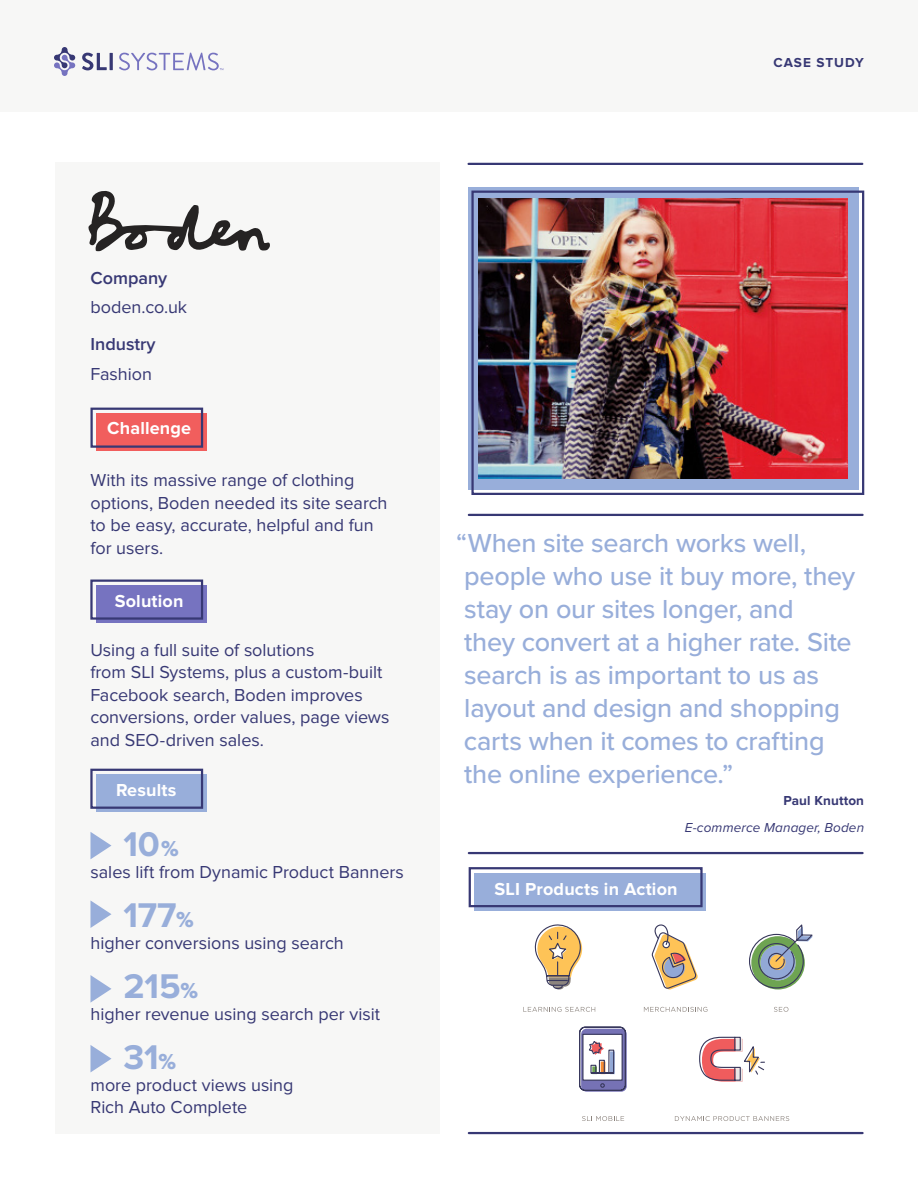
<style>
.page{position:relative;width:918px;height:1188px;background:#fff}
.page>*{position:absolute;margin:0;border:0;box-sizing:border-box;transform-origin:0 0}
.t1{font:700 35.55px "Proxima Nova";letter-spacing:-.005em;color:#98aeda}
.t2{font:500 27px/33px "Proxima Nova";letter-spacing:-.01em;color:#98aeda}
.t3{font:18px/22.5px "Proxima Nova";color:#373874}
.t4{font:700 18px "Proxima Nova";letter-spacing:.01em;color:#fff}
.t5{font:600 18px "Proxima Nova";color:#373874}
.t6{font:italic 13.5px "Proxima Nova";letter-spacing:.01em;color:#373874}
.t7{font:700 13.5px "Proxima Nova";letter-spacing:.01em;color:#373874}
.t8{font:700 13.5px "Proxima Nova";letter-spacing:.07em;color:#373874}
.s1{font-weight:900;font-size:22.5px}
</style>
<div class="page">
<div style="left:0;top:0;width:918px;height:111px;background:#f7f7f6"></div>
<svg style="left:54px;top:47px;width:21px;height:29px"></svg>
<svg style="left:82px;top:53px;width:25px;height:17px"></svg>
<hr style="left:110px;top:53px;width:3px;height:17px;background:#373874">
<svg style="left:119px;top:53px;width:105px;height:17px"></svg>
<hr style="left:469px;top:514px;width:394px;height:2px;background:#373874">
<hr style="left:469px;top:852px;width:394px;height:2px;background:#373874">
<hr style="left:469px;top:1132px;width:394px;height:2px;background:#373874">
<hr style="left:469px;top:163px;width:393px;height:2px;background:#373874">
<div style="left:55px;top:162px;width:385px;height:972px;background:#f7f7f6"></div>
<div style="left:96px;top:585px;width:110px;height:38px;background:#7673c0"></div>
<div style="left:96px;top:774px;width:110px;height:38px;background:#98aeda"></div>
<div style="left:96px;top:413px;width:110px;height:38px;background:#f15e5d"></div>
<div style="left:90px;top:580px;width:113px;height:40px;border:2px solid #373874"></div>
<div style="left:90px;top:769px;width:113px;height:40px;border:2px solid #373874"></div>
<div style="left:90px;top:408px;width:113px;height:40px;border:2px solid #373874"></div>
<svg style="left:88px;top:191px;width:182px;height:60px"></svg>
<svg style="left:90px;top:832px;width:21px;height:27px"></svg>
<svg style="left:90px;top:900px;width:21px;height:28px"></svg>
<svg style="left:90px;top:975px;width:21px;height:28px"></svg>
<div style="left:474px;top:873px;width:232px;height:38px;background:#98aeda"></div>
<div style="left:469px;top:867px;width:234px;height:40px;border:2px solid #373874"></div>
<div style="left:468px;top:187px;width:391px;height:302px;background:#98aeda"></div>
<div style="left:471px;top:191px;width:393px;height:304px;border:2px solid #373874"></div>
<img style="left:479px;top:198px;width:369px;height:280px">
<svg style="left:90px;top:1045px;width:21px;height:27px"></svg>
<svg style="left:582px;top:1116px;width:42px;height:5px"></svg>
<svg style="left:579px;top:1026px;width:48px;height:66px"></svg>
<svg style="left:675px;top:1116px;width:114px;height:5px"></svg>
<svg style="left:699px;top:1036px;width:66px;height:46px"></svg>
<svg style="left:534px;top:924px;width:48px;height:66px"></svg>
<svg style="left:523px;top:1007px;width:72px;height:5px"></svg>
<svg style="left:651px;top:924px;width:47px;height:66px"></svg>
<svg style="left:644px;top:1007px;width:63px;height:5px"></svg>
<svg style="left:749px;top:924px;width:64px;height:66px"></svg>
<svg style="left:774px;top:1007px;width:14px;height:5px"></svg>
<p class="t8" style="left:774px;top:55px;width:92px">CASE STUDY</p>
<p class="t5" style="left:90px;top:267px;width:78px">Company</p>
<p class="t3" style="left:90px;top:296px;width:98px">boden.co.uk</p>
<p class="t5" style="left:90px;top:334px;width:67px">Industry</p>
<p class="t3" style="left:90px;top:363px;width:63px">Fashion</p>
<p class="t4" style="left:107px;top:418px;width:85px">Challenge</p>
<p class="t3" style="left:90px;top:469px;width:299px">With its massive range of clothing options, Boden needed its site search to be easy, accurate, helpful and fun for users.</p>
<p class="t4" style="left:115px;top:591px;width:70px">Solution</p>
<p class="t3" style="left:90px;top:639px;width:301px">Using a full suite of solutions<br>from SLI Systems, plus a custom-built<br>Facebook search, Boden improves conversions, order values, page views and SEO-driven sales.</p>
<p class="t4" style="left:116px;top:780px;width:62px">Results</p>
<h1 class="t1" style="left:123px;top:824px;width:57px">10<span class="s1">%</span></h1>
<p class="t3" style="left:90px;top:861px;width:315px">sales lift from Dynamic Product Banners</p>
<h1 class="t1" style="left:123px;top:895px;width:72px">177<span class="s1">%</span></h1>
<p class="t3" style="left:90px;top:932px;width:255px">higher conversions using search</p>
<h1 class="t1" style="left:123px;top:966px;width:76px">215<span class="s1">%</span></h1>
<p class="t3" style="left:90px;top:1003px;width:291px">higher revenue using search per visit</p>
<h1 class="t1" style="left:123px;top:1037px;width:54px">31<span class="s1">%</span></h1>
<p class="t3" style="left:90px;top:1074px;width:205px;line-height:21.6px">more product views using<br>Rich Auto Complete</p>
<p class="t2" style="left:456px;top:525px;width:401px">“When site search works well, people who use it buy more, they stay on our sites longer, and<br>they convert at a higher rate. Site search is as important to us as layout and design and shopping carts when it comes to crafting the online experience.”</p>
<p class="t7" style="left:784px;top:793px;width:82px">Paul Knutton</p>
<p class="t6" style="left:685px;top:820px;width:181px">E-commerce Manager, Boden</p>
<p class="t4" style="left:495px;top:879px;width:185px">SLI Products in Action</p>
</div>
